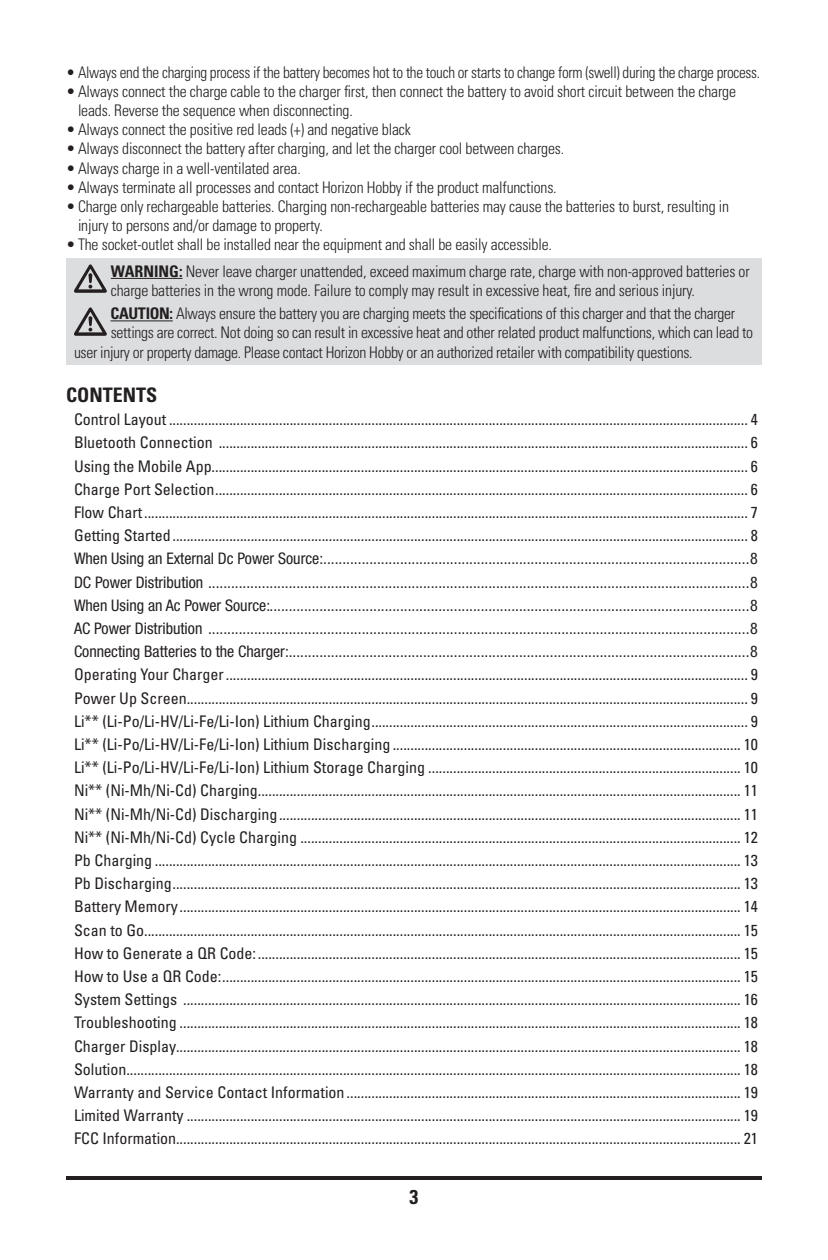
<style>
.page{position:relative;width:828px;height:1260px;background:#fff}
.page>*{position:absolute;margin:0;border:0;box-sizing:border-box;transform-origin:0 0}
.t1{font:700 condensed 20px "Univers LT Std";color:#231f20}
.t2{font:condensed 16px "Univers LT Std";color:#231f20}
.t3{font:300 condensed 16px/19.2px "Univers LT Std";letter-spacing:-.01em;color:#231f20}
.t4{font:condensed 16px "Helvetica Neue LT Std";color:#231f20}
.t5{font:300 condensed 16px "Univers LT Std";letter-spacing:-.01em;color:#231f20;scale:.95 1}
.s1{color:#fff}
.s2{font-weight:700}
</style>
<div class="page">
<hr style="left:66px;top:1176px;width:696px;height:4px;background:#231f20">
<div style="left:66px;top:258px;width:696px;height:107px;background:#dcdddf"></div>
<hr style="left:111px;top:278px;width:72px;height:1px;background:#231f20">
<svg style="left:74px;top:264px;width:33px;height:29px"></svg>
<hr style="left:111px;top:320px;width:62px;height:1px;background:#231f20">
<svg style="left:74px;top:307px;width:33px;height:29px"></svg>
<p class="t5" style="left:66px;top:62px;width:732px">• Always end the charging process if the battery becomes hot to the touch or starts to change form (swell) during the charge process.</p>
<p class="t3" style="left:78px;top:82px;width:660px;text-indent:-12px">• Always connect the charge cable to the charger first, then connect the battery to avoid short circuit between the charge leads. Reverse the sequence when disconnecting.</p>
<p class="t3" style="left:66px;top:120px;width:455px">• Always connect the positive red leads (+) and negative black <span class="s1">leads (–) correctly.</span></p>
<p class="t3" style="left:66px;top:139px;width:500px">• Always disconnect the battery after charging, and let the charger cool between charges.</p>
<p class="t3" style="left:66px;top:158px;width:236px">• Always charge in a well-ventilated area.</p>
<p class="t3" style="left:66px;top:178px;width:492px">• Always terminate all processes and contact Horizon Hobby if the product malfunctions.</p>
<p class="t3" style="left:78px;top:197px;width:653px;text-indent:-12px">• Charge only rechargeable batteries. Charging non-rechargeable batteries may cause the batteries to burst, resulting in injury to persons and/or damage to property.</p>
<p class="t3" style="left:66px;top:235px;width:488px">• The socket-outlet shall be installed near the equipment and shall be easily accessible.</p>
<p class="t3" style="left:111px;top:262px;width:640px"><span class="s2">WARNING:</span> Never leave charger unattended, exceed maximum charge rate, charge with non-approved batteries or charge batteries in the wrong mode. Failure to comply may result in excessive heat, fire and serious injury.</p>
<p class="t3" style="left:111px;top:304px;width:626px"><span class="s2">CAUTION:</span> Always ensure the battery you are charging meets the specifications of this charger and that the charger</p>
<p class="t3" style="left:111px;top:323px;width:644px">settings are correct. Not doing so can result in excessive heat and other related product malfunctions, which can lead to</p>
<p class="t3" style="left:74px;top:342px;width:620px">user injury or property damage. Please contact Horizon Hobby or an authorized retailer with compatibility questions.</p>
<p class="t1" style="left:66px;top:383px;width:93px">CONTENTS</p>
<p class="t2" style="left:74px;top:409px;width:686px">Control Layout ................................................................................................................................................................... 4</p>
<p class="t2" style="left:74px;top:433px;width:686px">Bluetooth Connection ..................................................................................................................................................... 6</p>
<p class="t2" style="left:74px;top:456px;width:686px">Using the Mobile App....................................................................................................................................................... 6</p>
<p class="t2" style="left:74px;top:479px;width:686px">Charge Port Selection...................................................................................................................................................... 6</p>
<p class="t2" style="left:74px;top:502px;width:686px">Flow Chart.......................................................................................................................................................................... 7</p>
<p class="t2" style="left:74px;top:525px;width:686px">Getting Started.................................................................................................................................................................. 8</p>
<p class="t4" style="left:74px;top:550px;width:685px">When Using an External Dc Power Source:...............................................................................................................8</p>
<p class="t4" style="left:74px;top:573px;width:685px">DC Power Distribution .............................................................................................................................................8</p>
<p class="t4" style="left:74px;top:596px;width:685px">When Using an Ac Power Source:.............................................................................................................................8</p>
<p class="t4" style="left:74px;top:619px;width:685px">AC Power Distribution .............................................................................................................................................8</p>
<p class="t4" style="left:74px;top:642px;width:685px">Connecting Batteries to the Charger:........................................................................................................................8</p>
<p class="t2" style="left:74px;top:665px;width:686px">Operating Your Charger................................................................................................................................................... 9</p>
<p class="t2" style="left:74px;top:688px;width:686px">Power Up Screen.............................................................................................................................................................. 9</p>
<p class="t2" style="left:74px;top:711px;width:686px">Li** (Li-Po/Li-HV/Li-Fe/Li-Ion) Lithium Charging.......................................................................................................... 9</p>
<p class="t2" style="left:74px;top:734px;width:686px">Li** (Li-Po/Li-HV/Li-Fe/Li-Ion) Lithium Discharging .................................................................................................. 10</p>
<p class="t2" style="left:74px;top:757px;width:686px">Li** (Li-Po/Li-HV/Li-Fe/Li-Ion) Lithium Storage Charging ........................................................................................ 10</p>
<p class="t2" style="left:74px;top:781px;width:686px">Ni** (Ni-Mh/Ni-Cd) Charging........................................................................................................................................ 11</p>
<p class="t2" style="left:74px;top:804px;width:686px">Ni** (Ni-Mh/Ni-Cd) Discharging.................................................................................................................................. 11</p>
<p class="t2" style="left:74px;top:827px;width:686px">Ni** (Ni-Mh/Ni-Cd) Cycle Charging ............................................................................................................................ 12</p>
<p class="t2" style="left:74px;top:850px;width:686px">Pb Charging ..................................................................................................................................................................... 13</p>
<p class="t2" style="left:74px;top:873px;width:686px">Pb Discharging................................................................................................................................................................ 13</p>
<p class="t2" style="left:74px;top:897px;width:686px">Battery Memory.............................................................................................................................................................. 14</p>
<p class="t2" style="left:74px;top:920px;width:686px">Scan to Go........................................................................................................................................................................ 15</p>
<p class="t2" style="left:74px;top:943px;width:686px">How to Generate a QR Code:........................................................................................................................................ 15</p>
<p class="t2" style="left:74px;top:966px;width:686px">How to Use a QR Code:.................................................................................................................................................. 15</p>
<p class="t2" style="left:74px;top:989px;width:686px">System Settings ............................................................................................................................................................. 16</p>
<p class="t2" style="left:74px;top:1013px;width:686px">Troubleshooting .............................................................................................................................................................. 18</p>
<p class="t2" style="left:74px;top:1036px;width:686px">Charger Display............................................................................................................................................................... 18</p>
<p class="t2" style="left:74px;top:1059px;width:686px">Solution............................................................................................................................................................................. 18</p>
<p class="t2" style="left:74px;top:1082px;width:686px">Warranty and Service Contact Information............................................................................................................... 19</p>
<p class="t2" style="left:74px;top:1105px;width:686px">Limited Warranty ............................................................................................................................................................ 19</p>
<p class="t2" style="left:74px;top:1129px;width:686px">FCC Information............................................................................................................................................................... 21</p>
<p class="t1" style="left:410px;top:1185px;width:10px">3</p>
</div>
